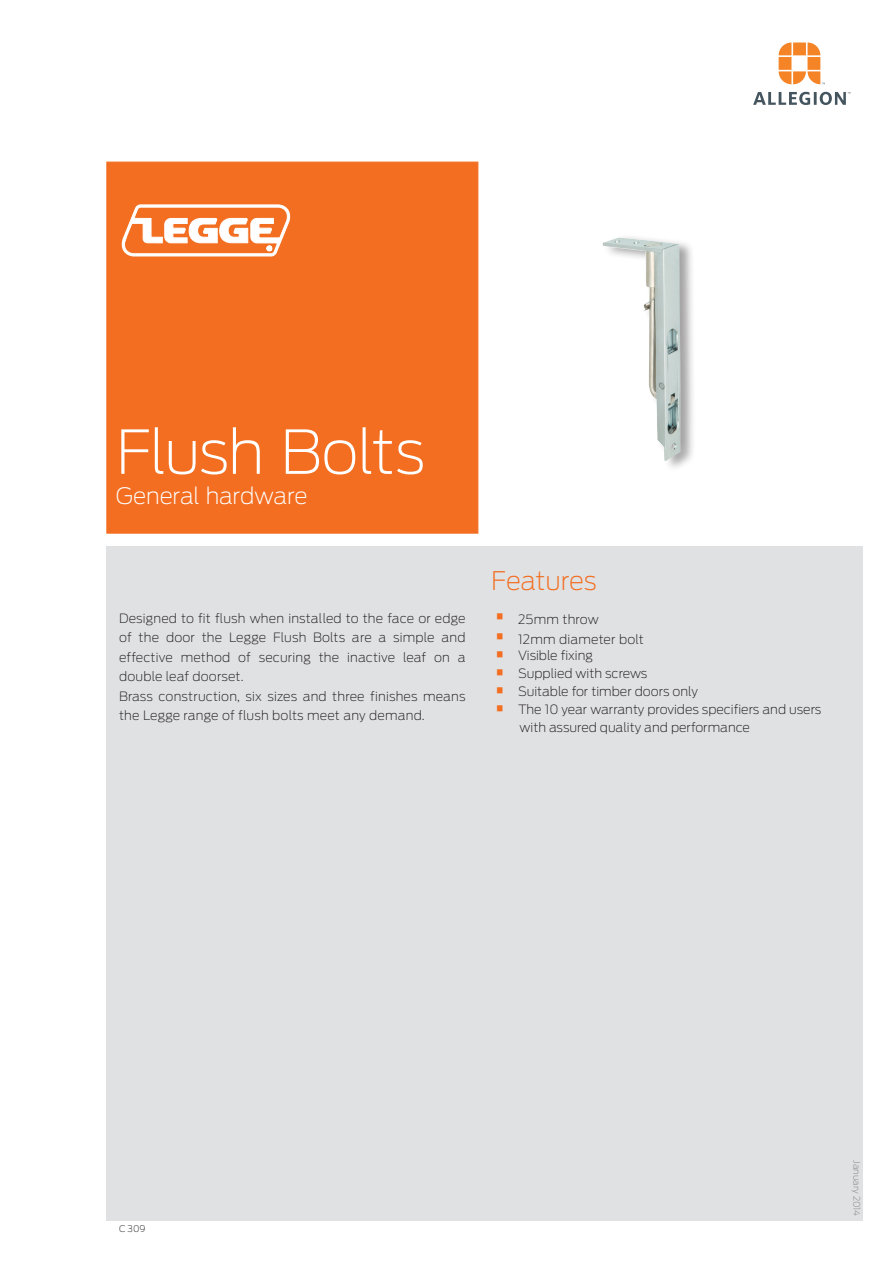
<style>
.page{position:relative;width:893px;height:1263px;background:#fff}
.page>*{position:absolute;margin:0;border:0;box-sizing:border-box;transform-origin:0 0}
.A_Series_Headings{font:200 60px "Antenna";letter-spacing:-.02em;color:#fff}
.t1{font:200 25.5px "Antenna";letter-spacing:-.01em;color:#f36e21}
.A_Product_Group{font:200 22.5px "Antenna";letter-spacing:-.01em;color:#fff}
.A_Front_Page_Write_u{font:200 12.75px/19.5px "Antenna";letter-spacing:.015em;color:#231f20;text-align:justify}
.A_Performance_Featur{font:200 12.75px/18px "Antenna";color:#231f20}
.t2{font:200 9px "Antenna";color:#808285}
.t3{font:200 9px "Antenna";color:#231f20}
.s1{font-size:45px;color:#f36e21}
</style>
<div class="page">
<div style="left:106px;top:546px;width:757px;height:674px;background:#e0e1e3"></div>
<div style="left:106px;top:162px;width:372px;height:372px;background:#f36e21;border:1px solid #f36e21"></div>
<svg style="left:779px;top:43px;width:46px;height:41px"></svg>
<svg style="left:753px;top:92px;width:97px;height:13px"></svg>
<div style="left:602px;top:233px;width:94px;height:239px;background:#231f20;opacity:.41"></div>
<img style="left:602px;top:238px;width:79px;height:223px">
<svg style="left:121px;top:204px;width:169px;height:52px"></svg>
<p class="A_Series_Headings" style="left:116px;top:413px;width:311px">Flush Bolts</p>
<p class="A_Product_Group" style="left:116px;top:481px;width:193px">General hardware</p>
<p class="A_Front_Page_Write_u" style="left:119px;top:608px;width:348px">Designed to fit flush when installed to the face or edge of the door the Legge Flush Bolts are a simple and effective method of securing the inactive leaf on a double leaf doorset.</p>
<p class="A_Front_Page_Write_u" style="left:119px;top:686px;width:348px">Brass construction, six sizes and three finishes means the Legge range of flush bolts meet any demand.</p>
<p class="t1" style="left:491px;top:564px;width:107px">Features</p>
<p class="A_Performance_Featur" style="left:492px;top:610px;width:108px"><span class="s1">•</span> 25mm throw</p>
<p class="A_Performance_Featur" style="left:492px;top:630px;width:153px"><span class="s1">•</span> 12mm diameter bolt</p>
<p class="A_Performance_Featur" style="left:492px;top:646px;width:102px"><span class="s1">•</span> Visible fixing</p>
<p class="A_Performance_Featur" style="left:492px;top:664px;width:156px"><span class="s1">•</span> Supplied with screws</p>
<p class="A_Performance_Featur" style="left:492px;top:682px;width:207px"><span class="s1">•</span> Suitable for timber doors only</p>
<p class="A_Performance_Featur" style="left:519px;top:700px;width:303px;text-indent:-27px"><span class="s1">•</span> The 10 year warranty provides specifiers and users with assured quality and performance</p>
<p class="t3" style="left:119px;top:1223px;width:28px">C 309</p>
<p class="t2" style="left:863px;top:1160px;width:57px;rotate:90deg">January 2014</p>
</div>
